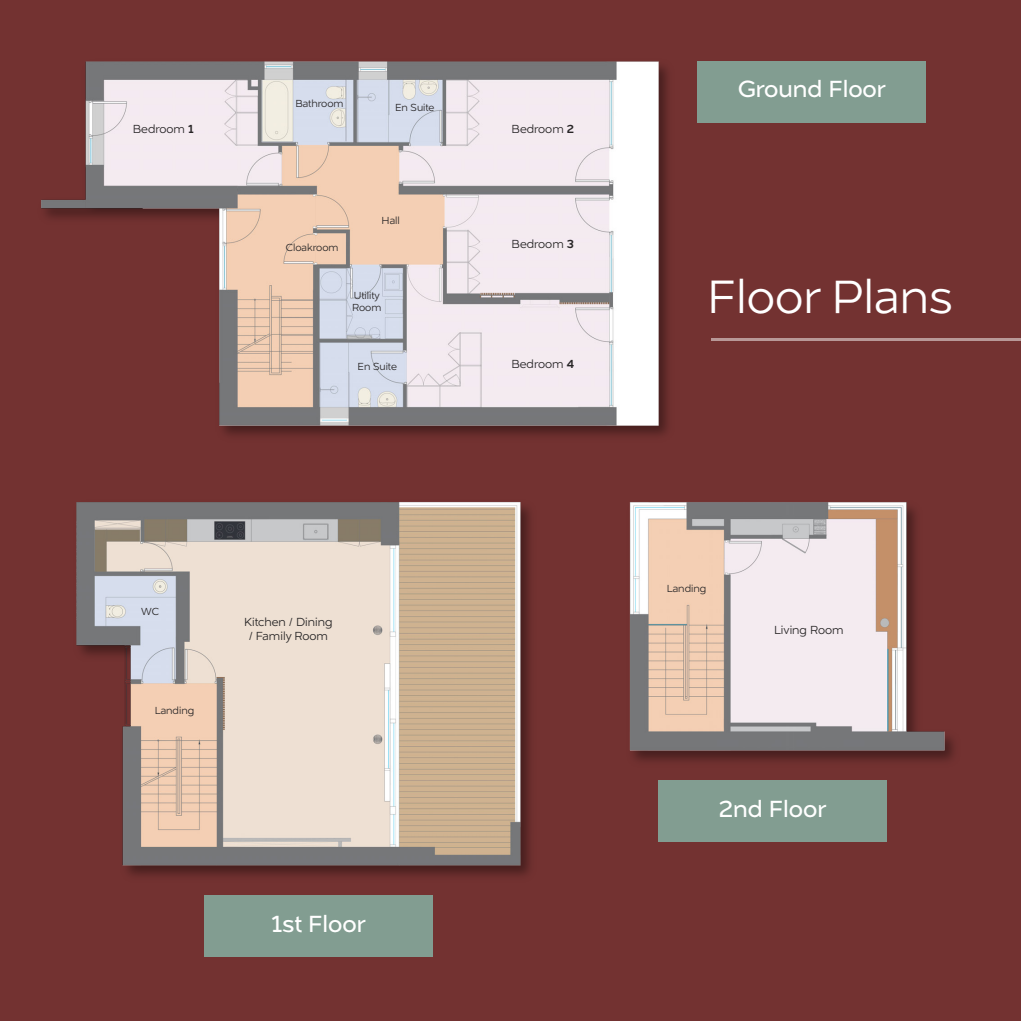
<style>
.page{position:relative;width:1021px;height:1021px;background:#fff}
.page>*{position:absolute;margin:0;border:0;box-sizing:border-box;transform-origin:0 0}
.t1{font:300 48px "Naste";color:#fff}
.t2{font:24px "Naste";color:#fff}
.t3{font:300 12px/14.4px "Naste";color:#272526;text-align:center}
.t4{font:300 10.5px/12.6px "Naste";color:#272526}
.s1{font-weight:400}
</style>
<div class="page">
<div style="left:0;top:0;width:1020px;height:1020px;background:#733231"></div>
<div style="left:697px;top:61px;width:228px;height:61px;background:#829d91"></div>
<div style="left:204px;top:895px;width:228px;height:62px;background:#829d91"></div>
<div style="left:658px;top:780px;width:228px;height:61px;background:#829d91"></div>
<img style="left:41px;top:61px;width:627px;height:375px">
<img style="left:76px;top:502px;width:454px;height:374px">
<img style="left:629px;top:502px;width:325px;height:259px">
<hr style="left:711px;top:338px;width:309px;height:2px;background:#b89897">
<p class="t3" style="left:133px;top:123px;width:62px">Bedroom <span class="s1">1</span></p>
<p class="t4" style="left:295px;top:98px;width:50px">Bathroom</p>
<p class="t4" style="left:395px;top:102px;width:41px">En Suite</p>
<p class="t3" style="left:511px;top:123px;width:64px">Bedroom <span class="s1">2</span></p>
<p class="t4" style="left:286px;top:242px;width:54px">Cloakroom</p>
<p class="t4" style="left:381px;top:215px;width:20px">Hall</p>
<p class="t4" style="left:352px;top:290px;width:31px">Utility<br>Room</p>
<p class="t3" style="left:511px;top:238px;width:64px">Bedroom <span class="s1">3</span></p>
<p class="t4" style="left:357px;top:361px;width:41px">En Suite</p>
<p class="t3" style="left:511px;top:358px;width:64px">Bedroom <span class="s1">4</span></p>
<p class="t4" style="left:141px;top:605px;width:19px">WC</p>
<p class="t4" style="left:155px;top:704px;width:41px">Landing</p>
<p class="t3" style="left:244px;top:615px;width:90px">Kitchen / Dining / Family Room</p>
<h2 class="t2" style="left:272px;top:909px;width:95px">1st Floor</h2>
<h2 class="t2" style="left:738px;top:75px;width:149px">Ground Floor</h2>
<h1 class="t1" style="left:707px;top:279px;width:247px">Floor Plans</h1>
<p class="t4" style="left:666px;top:583px;width:41px">Landing</p>
<p class="t3" style="left:774px;top:624px;width:71px">Living Room</p>
<h2 class="t2" style="left:718px;top:794px;width:109px">2nd Floor</h2>
</div>
